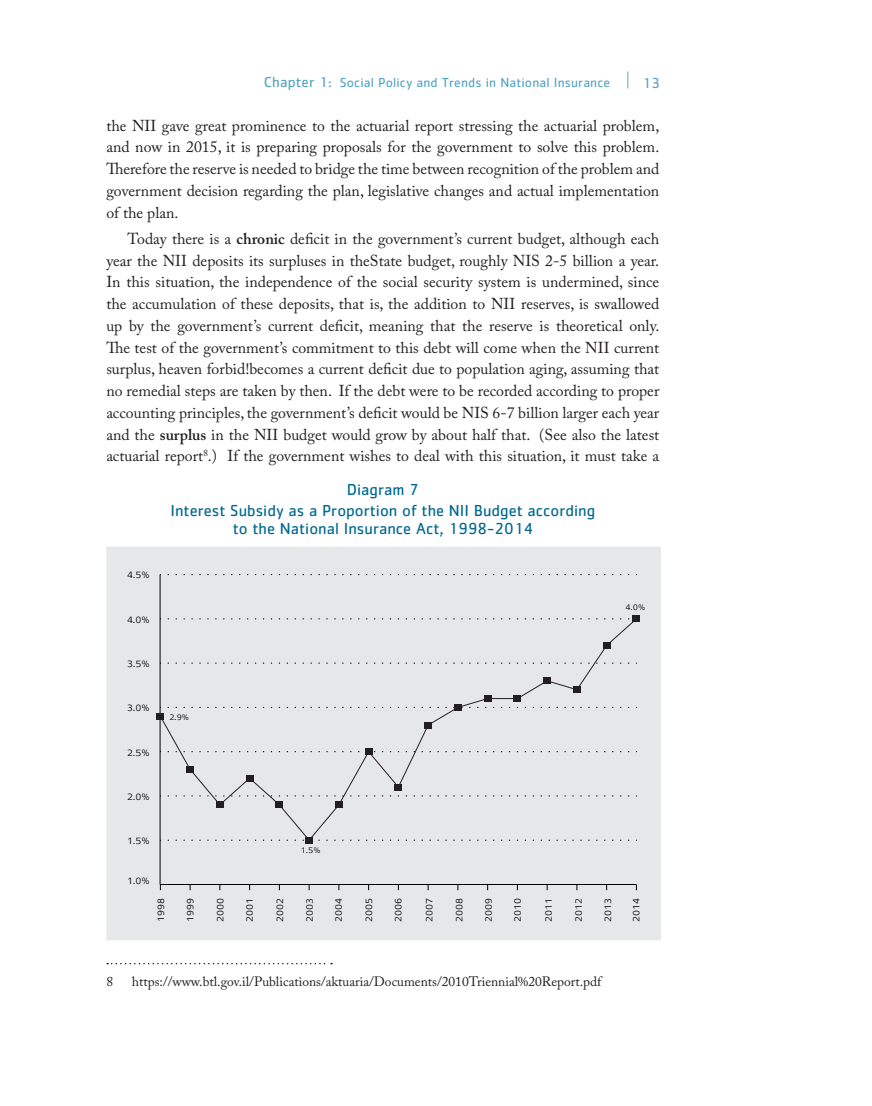
<style>
.page{position:relative;width:872px;height:1106px;background:#fff}
.page>*{position:absolute;margin:0;border:0;box-sizing:border-box;transform-origin:0 0}
.t1{font:16.5px/21px "Cachet Std";color:#006991;text-align:center}
.t2{font:15.75px/21.8px "Adobe Caslon Pro";color:#231f20;text-align:justify}
.t3{font:15px "Cachet Std";color:#56a5c4}
.t4{font:13.5px "Adobe Caslon Pro";color:#231f20}
.t5{font:13.5px "Cachet Std";letter-spacing:.01em;color:#56a5c4}
.t6{font:100 12px "Narkis Block MF";color:#000001}
.t7{font:100 10.5px "Narkis Block MF";color:#000001}
.s1{font-size:15px}
.s2{font-weight:600}
</style>
<div class="page">
<svg style="left:627px;top:71px;width:1px;height:17px"></svg>
<svg style="left:107px;top:962px;width:225px;height:2px"></svg>
<div style="left:107px;top:547px;width:553px;height:392px;background:#e6e7e9"></div>
<hr style="left:160px;top:884px;width:476px;height:1px;background:#000001">
<hr style="left:160px;top:574px;width:1px;height:310px;background:#000001">
<svg style="left:168px;top:574px;width:469px;height:1px"></svg>
<svg style="left:159px;top:618px;width:478px;height:223px"></svg>
<div style="left:157px;top:713px;width:7px;height:6px;background:#231f20"></div>
<div style="left:186px;top:766px;width:8px;height:6px;background:#231f20"></div>
<div style="left:216px;top:801px;width:7px;height:7px;background:#231f20"></div>
<div style="left:246px;top:775px;width:7px;height:6px;background:#231f20"></div>
<div style="left:276px;top:801px;width:7px;height:7px;background:#231f20"></div>
<div style="left:305px;top:837px;width:8px;height:6px;background:#231f20"></div>
<div style="left:335px;top:801px;width:7px;height:7px;background:#231f20"></div>
<div style="left:365px;top:748px;width:7px;height:7px;background:#231f20"></div>
<div style="left:395px;top:783px;width:7px;height:7px;background:#231f20"></div>
<div style="left:424px;top:721px;width:8px;height:7px;background:#231f20"></div>
<div style="left:454px;top:704px;width:7px;height:6px;background:#231f20"></div>
<div style="left:484px;top:695px;width:7px;height:7px;background:#231f20"></div>
<div style="left:514px;top:695px;width:7px;height:7px;background:#231f20"></div>
<div style="left:543px;top:677px;width:8px;height:7px;background:#231f20"></div>
<div style="left:573px;top:686px;width:7px;height:7px;background:#231f20"></div>
<div style="left:603px;top:642px;width:7px;height:6px;background:#231f20"></div>
<div style="left:633px;top:615px;width:7px;height:7px;background:#231f20"></div>
<p class="t5" style="left:264px;top:74px;width:348px"><span class="s1">Chapter 1:</span> Social Policy and Trends in National Insurance</p>
<p class="t3" style="left:642px;top:74px;width:19px">13</p>
<p class="t2" style="left:106px;top:114px;width:554px">the NII gave great prominence to the actuarial report stressing the actuarial problem, and now in 2015, it is preparing proposals for the government to solve this problem.<br>Therefore the reserve is needed to bridge the time between recognition of the problem and government decision regarding the plan, legislative changes and actual implementation of the plan.</p>
<p class="t2" style="left:106px;top:227px;width:554px;text-indent:21px">Today there is a <span class="s2">chronic</span> deficit in the government’s current budget, although each year the NII deposits its surpluses in theState budget, roughly NIS 2-5 billion a year.<br>In this situation, the independence of the social security system is undermined, since the accumulation of these deposits, that is, the addition to NII reserves, is swallowed up by the government’s current deficit, meaning that the reserve is theoretical only.<br>The test of the government’s commitment to this debt will come when the NII current surplus, heaven forbid!becomes a current deficit due to population aging, assuming that no remedial steps are taken by then. If the debt were to be recorded according to proper accounting principles, the government’s deficit would be NIS 6-7 billion larger each year and the <span class="s2">surplus</span> in the NII budget would grow by about half that. (See also the latest actuarial report<sup>8</sup>.) If the government wishes to deal with this situation, it must take a</p>
<p class="t1" style="left:170px;top:479px;width:426px">Diagram 7<br>Interest Subsidy as a Proportion of the NII Budget according</p>
<p class="t1" style="left:233px;top:518px;width:301px">to the National Insurance Act, 1998-2014</p>
<p class="t6" style="left:127px;top:567px;width:24px">4.5%</p>
<p class="t6" style="left:127px;top:612px;width:24px">4.0%</p>
<p class="t6" style="left:127px;top:656px;width:24px">3.5%</p>
<p class="t6" style="left:127px;top:700px;width:24px">3.0%</p>
<p class="t6" style="left:127px;top:744px;width:24px">2.5%</p>
<p class="t7" style="left:169px;top:710px;width:21px">2.9%</p>
<p class="t7" style="left:625px;top:600px;width:21px">4.0%</p>
<p class="t6" style="left:127px;top:789px;width:24px">2.0%</p>
<p class="t6" style="left:127px;top:833px;width:24px">1.5%</p>
<p class="t7" style="left:301px;top:843px;width:21px">1.5%</p>
<p class="t6" style="left:127px;top:873px;width:24px">1.0%</p>
<p class="t6" style="left:153px;top:921px;width:25px;rotate:-90deg">1998</p>
<p class="t6" style="left:183px;top:921px;width:25px;rotate:-90deg">1999</p>
<p class="t6" style="left:213px;top:921px;width:25px;rotate:-90deg">2000</p>
<p class="t6" style="left:242px;top:921px;width:25px;rotate:-90deg">2001</p>
<p class="t6" style="left:272px;top:921px;width:25px;rotate:-90deg">2002</p>
<p class="t6" style="left:302px;top:921px;width:25px;rotate:-90deg">2003</p>
<p class="t6" style="left:331px;top:921px;width:25px;rotate:-90deg">2004</p>
<p class="t6" style="left:361px;top:921px;width:26px;rotate:-90deg">2005</p>
<p class="t6" style="left:390px;top:921px;width:26px;rotate:-90deg">2006</p>
<p class="t6" style="left:421px;top:921px;width:26px;rotate:-90deg">2007</p>
<p class="t6" style="left:451px;top:921px;width:26px;rotate:-90deg">2008</p>
<p class="t6" style="left:481px;top:921px;width:26px;rotate:-90deg">2009</p>
<p class="t6" style="left:510px;top:921px;width:26px;rotate:-90deg">2010</p>
<p class="t6" style="left:541px;top:921px;width:25px;rotate:-90deg">2011</p>
<p class="t6" style="left:571px;top:921px;width:25px;rotate:-90deg">2012</p>
<p class="t6" style="left:600px;top:921px;width:25px;rotate:-90deg">2013</p>
<p class="t6" style="left:628px;top:921px;width:26px;rotate:-90deg">2014</p>
<p class="t4" style="left:106px;top:973px;width:8px">8</p>
<p class="t4" style="left:132px;top:973px;width:471px">https://www.btl.gov.il/Publications/aktuaria/Documents/2010Triennial%20Report.pdf</p>
</div>
